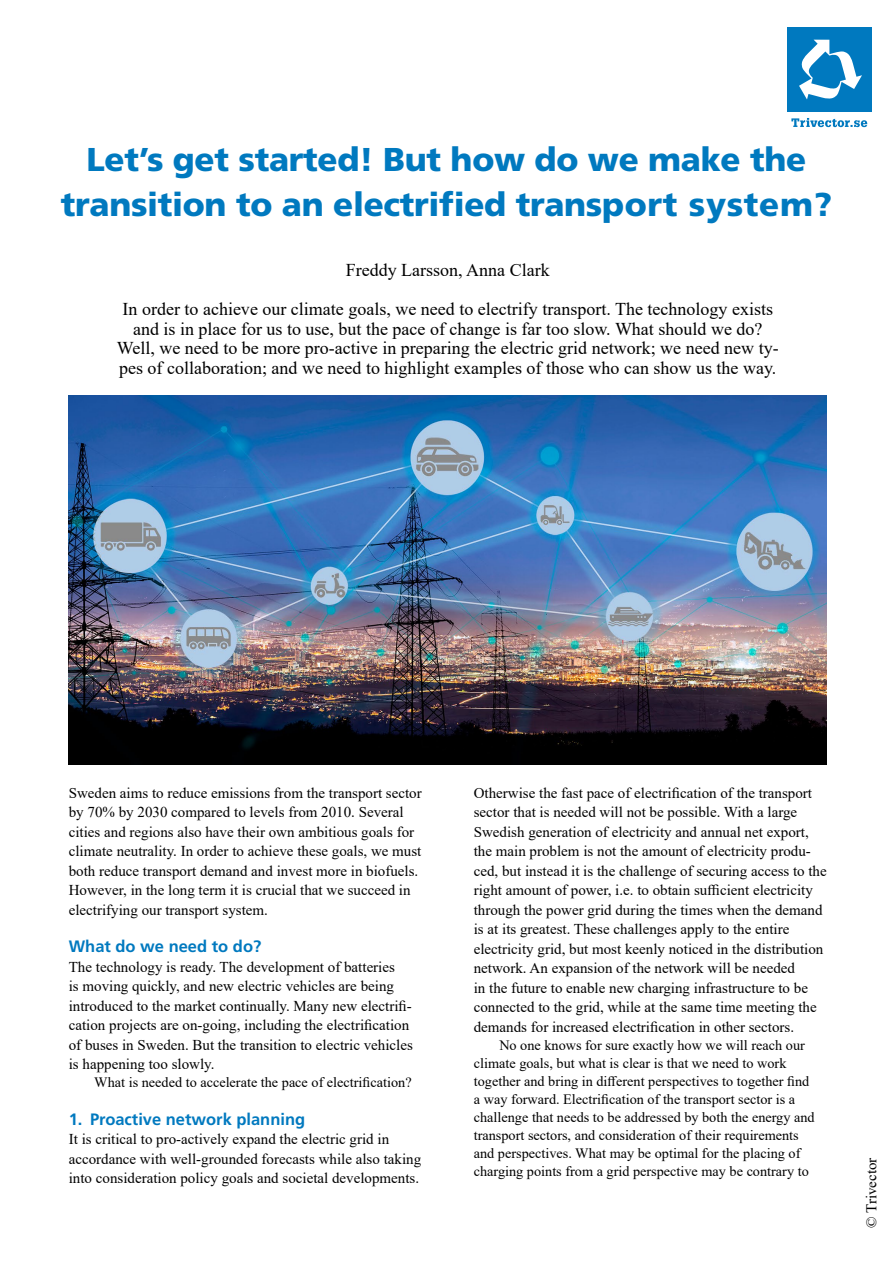
<style>
.page{position:relative;width:893px;height:1263px;background:#fff}
.page>*{position:absolute;margin:0;border:0;box-sizing:border-box;transform-origin:0 0}
.t1{font:900 33px/45px "Frutiger LT Std";letter-spacing:-.01em;color:#0079bf;text-align:center}
.t2{font:18px/19.5px "Times New Roman";color:#000001;text-align:center}
.t3{font:700 16.5px "Frutiger";color:#0079bf}
.t4{font:15px/19.5px "Times New Roman";color:#000001}
.t5{font:14.25px/18px "Times New Roman";color:#000001}
</style>
<div class="page">
<div style="left:787px;top:27px;width:85px;height:85px;background:#0079bf"></div>
<svg style="left:799px;top:40px;width:63px;height:59px"></svg>
<svg style="left:791px;top:118px;width:76px;height:9px"></svg>
<img style="left:69px;top:395px;width:758px;height:370px">
<h1 class="t1" style="left:61px;top:137px;width:773px">Let’s get started! But how do we make the transition to an electrified transport system?</h1>
<p class="t2" style="left:123px;top:250px;width:652px;line-height:39px">Freddy Larsson, Anna Clark<br>In order to achieve our climate goals, we need to electrify transport. The technology exists</p>
<p class="t2" style="left:117px;top:318px;width:663px">and is in place for us to use, but the pace of change is far too slow. What should we do?<br>Well, we need to be more pro-active in preparing the electric grid network; we need new ty&shy;pes of collaboration; and we need to highlight examples of those who can show us the way.</p>
<p class="t4" style="left:69px;top:782px;width:354px">Sweden aims to reduce emissions from the transport sector by 70% by 2030 compared to levels from 2010. Several cities and regions also have their own ambitious goals for climate neutrality. In order to achieve these goals, we must both reduce transport demand and invest more in biofuels.<br>However, in the long term it is crucial that we succeed in electrifying our transport system.</p>
<p class="t3" style="left:69px;top:937px;width:194px">What do we need to do?</p>
<p class="t4" style="left:69px;top:956px;width:346px">The technology is ready. The development of batteries<br>is moving quickly, and new electric vehicles are being introduced to the market continually. Many new electrifi&shy;cation projects are on-going, including the electrification of buses in Sweden. But the transition to electric vehicles is happening too slowly.</p>
<p class="t5" style="left:94px;top:1073px;width:319px">What is needed to accelerate the pace of electrification?</p>
<p class="t3" style="left:69px;top:1109px;width:238px">1. Proactive network planning</p>
<p class="t4" style="left:69px;top:1129px;width:354px">It is critical to pro-actively expand the electric grid in accordance with well-grounded forecasts while also taking into consideration policy goals and societal developments.</p>
<p class="t4" style="left:474px;top:782px;width:354px">Otherwise the fast pace of electrification of the transport sector that is needed will not be possible. With a large Swedish generation of electricity and annual net export, the main problem is not the amount of electricity produ&shy;ced, but instead it is the challenge of securing access to the right amount of power, i.e. to obtain sufficient electricity through the power grid during the times when the demand is at its greatest. These challenges apply to the entire electricity grid, but most keenly noticed in the distribution network. An expansion of the network will be needed<br>in the future to enable new charging infrastructure to be connected to the grid, while at the same time meeting the demands for increased electrification in other sectors.</p>
<p class="t5" style="left:474px;top:1036px;width:342px;text-indent:26px">No one knows for sure exactly how we will reach our climate goals, but what is clear is that we need to work together and bring in different perspectives to together find a way forward. Electrification of the transport sector is a challenge that needs to be addressed by both the energy and transport sectors, and consideration of their requirements and perspectives. What may be optimal for the placing of charging points from a grid perspective may be contrary to</p>
<p class="t4" style="left:861px;top:1228px;width:72px;rotate:-90deg">© Trivector</p>
</div>
